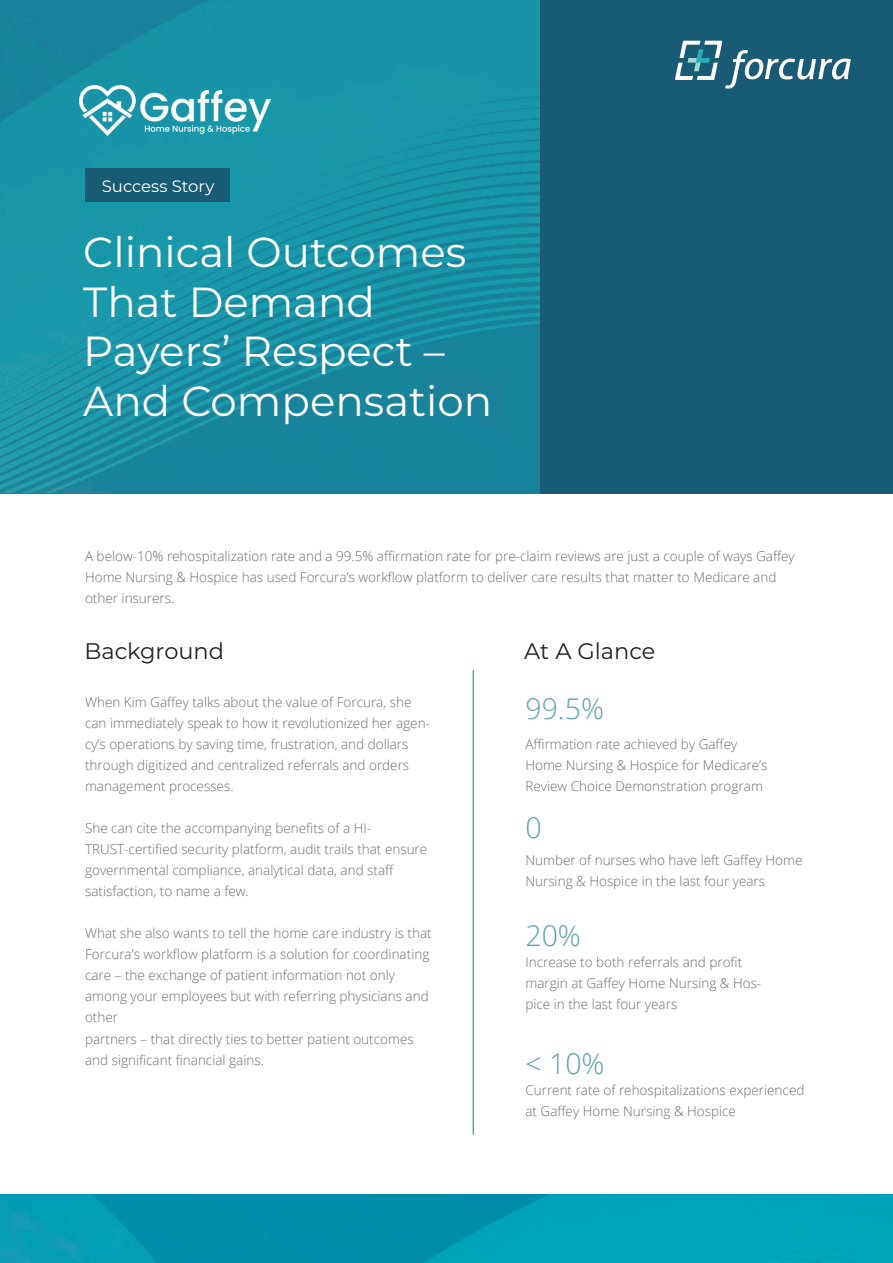
<style>
.page{position:relative;width:893px;height:1263px;background:#fff}
.page>*{position:absolute;margin:0;border:0;box-sizing:border-box;transform-origin:0 0}
.Open_Sans__Semibold{font:42px/49.5px "Montserrat";color:#fff}
.Regular_Size_9pt_Lea{font:300 28.5px "Open Sans";color:#5fa3ac}
.Bold_Size_20pt_Lea_2{font:22.5px "Montserrat";color:#231f20}
.Open_Sans__Semibold-2{font:16.5px "Montserrat";color:#fff}
.Regular_Size_9pt_Lea-2{font:300 13.5px/21px "Open Sans";color:#6c6d70}
</style>
<div class="page">
<img style="left:0;top:0;width:540px;height:493px">
<img style="left:0;top:1194px;width:893px;height:69px">
<div style="left:540px;top:0;width:353px;height:493px;background:#195b74"></div>
<div style="left:85px;top:168px;width:145px;height:34px;background:#195b74"></div>
<img style="left:79px;top:85px;width:191px;height:50px">
<hr style="left:472px;top:670px;width:2px;height:464px;background:#43adb7">
<svg style="left:675px;top:41px;width:176px;height:48px"></svg>
<p class="Open_Sans__Semibold-2" style="left:102px;top:174px;width:114px">Success Story</p>
<p class="Open_Sans__Semibold" style="left:83px;top:226px;width:410px">Clinical Outcomes<br>That Demand<br>Payers’ Respect –<br>And Compensation</p>
<p class="Regular_Size_9pt_Lea-2" style="left:85px;top:545px;width:711px">A below-10% rehospitalization rate and a 99.5% affirmation rate for pre-claim reviews are just a couple of ways Gaffey<br>Home Nursing &amp; Hospice has used Forcura’s workflow platform to deliver care results that matter to Medicare and other insurers.</p>
<p class="Bold_Size_20pt_Lea_2" style="left:84px;top:636px;width:141px">Background</p>
<p class="Bold_Size_20pt_Lea_2" style="left:524px;top:636px;width:133px">At A Glance</p>
<p class="Regular_Size_9pt_Lea" style="left:525px;top:689px;width:80px">99.5%</p>
<p class="Regular_Size_9pt_Lea-2" style="left:525px;top:733px;width:244px">Affirmation rate achieved by Gaffey<br>Home Nursing &amp; Hospice for Medicare’s<br>Review Choice Demonstration program</p>
<p class="Regular_Size_9pt_Lea" style="left:525px;top:808px;width:18px">0</p>
<p class="Regular_Size_9pt_Lea-2" style="left:525px;top:849px;width:278px">Number of nurses who have left Gaffey Home<br>Nursing &amp; Hospice in the last four years</p>
<p class="Regular_Size_9pt_Lea-2" style="left:85px;top:692px;width:346px">When Kim Gaffey talks about the value of Forcura, she can immediately speak to how it revolutionized her agen&shy;cy’s operations by saving time, frustration, and dollars through digitized and centralized referrals and orders management processes.</p>
<p class="Regular_Size_9pt_Lea-2" style="left:85px;top:818px;width:344px">She can cite the accompanying benefits of a HI-TRUST-certified security platform, audit trails that ensure governmental compliance, analytical data, and staff satisfaction, to name a few.</p>
<p class="Regular_Size_9pt_Lea-2" style="left:85px;top:923px;width:348px">What she also wants to tell the home care industry is that<br>Forcura’s workflow platform is a solution for coordinating</p>
<p class="Regular_Size_9pt_Lea-2" style="left:85px;top:965px;width:345px">care – the exchange of patient information not only among your employees but with referring physicians and other</p>
<p class="Regular_Size_9pt_Lea-2" style="left:85px;top:1028px;width:330px">partners – that directly ties to better patient outcomes and significant financial gains.</p>
<p class="Regular_Size_9pt_Lea" style="left:525px;top:916px;width:57px">20%</p>
<p class="Regular_Size_9pt_Lea-2" style="left:525px;top:951px;width:237px">Increase to both referrals and profit margin at Gaffey Home Nursing &amp; Hos&shy;pice in the last four years</p>
<p class="Regular_Size_9pt_Lea" style="left:525px;top:1044px;width:81px">&lt; 10%</p>
<p class="Regular_Size_9pt_Lea-2" style="left:525px;top:1079px;width:281px">Current rate of rehospitalizations experienced at Gaffey Home Nursing &amp; Hospice</p>
</div>
